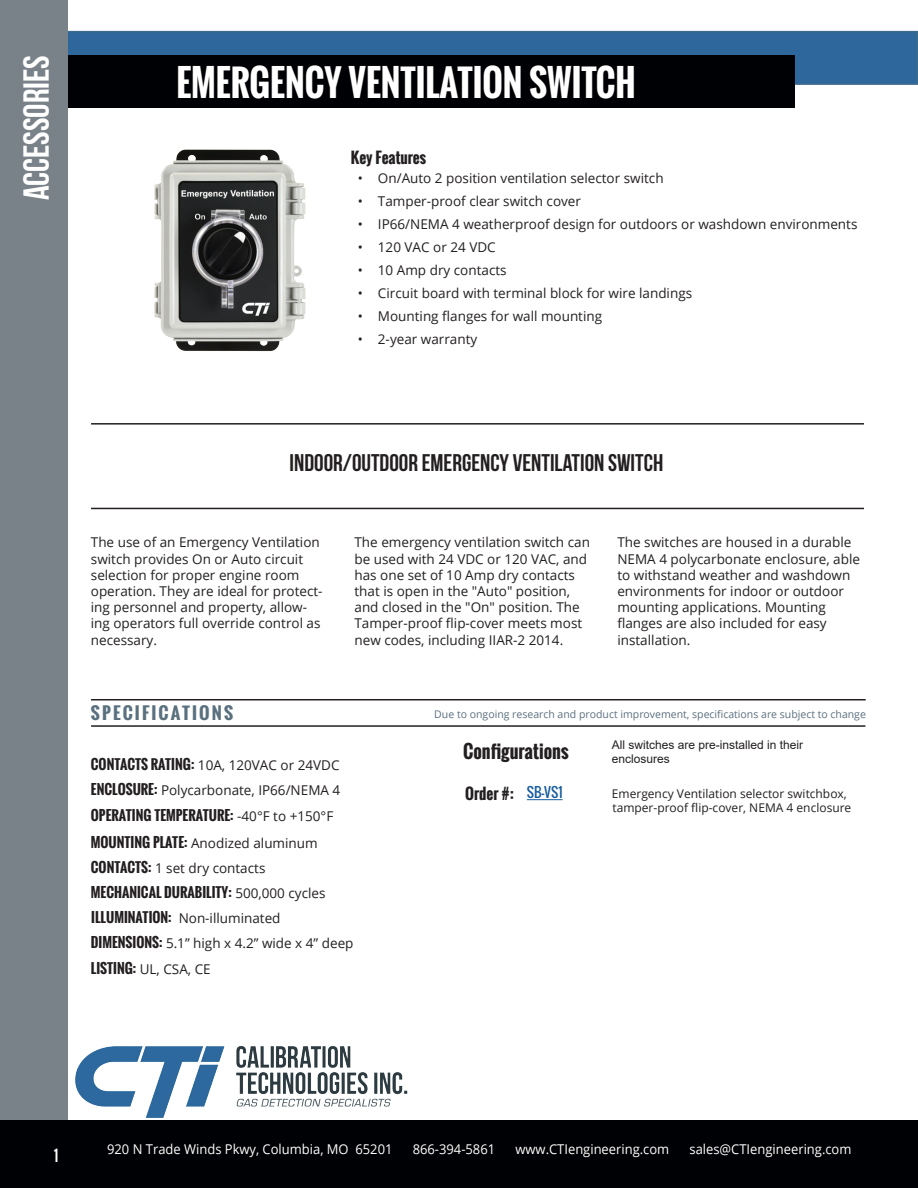
<style>
.page{position:relative;width:918px;height:1188px;background:#fff}
.page>*{position:absolute;margin:0;border:0;box-sizing:border-box;transform-origin:0 0}
.Text_Arial{font:700 36px "Oswald";color:#fff;scale:.95 1}
.t1{font:700 36px "Bebas Neue";color:#fff}
.t2{font:700 24px "Bebas Neue";color:#231f20}
.t3{font:700 18px "Oswald";color:#231f20}
.t4{font:700 16.5px "Oswald";letter-spacing:.12em;color:#5b707f;scale:1.07 1}
.t5{font:700 15px "Oswald";color:#231f20}
.t6{font:15px "Oswald";color:#fff}
.t7{font:13.5px/16.2px "Open Sans";color:#231f20}
.t8{font:13.5px "Open Sans";color:#fff;scale:.96 1}
.t9{font:700 13.5px "Oswald";color:#231f20}
.t10{font:13.5px "Oswald";color:#175d9e}
.t11{font:12px/14.4px "Open Sans";color:#231f20}
.t12{font:12px/14.4px "Arial";color:#231f20}
.t13{font:10.5px "Open Sans";color:#5b707f}
.s1{font-family:"Oswald";font-weight:700}
.s2{font-family:"Open Sans";font-weight:400}
</style>
<div class="page">
<div style="left:0;top:31px;width:918px;height:54px;background:#2e679b;border:2px solid #3d6b8e"></div>
<div style="left:68px;top:56px;width:727px;height:52px;background:#000104"></div>
<div style="left:0;top:0;width:68px;height:1188px;background:#7a8289"></div>
<svg style="left:917px;top:31px;width:1px;height:54px"></svg>
<div style="left:0;top:1120px;width:918px;height:68px;background:#000104"></div>
<hr style="left:91px;top:423px;width:773px;height:2px;background:#231f20">
<hr style="left:91px;top:508px;width:773px;height:1px;background:#231f20">
<hr style="left:91px;top:699px;width:775px;height:1px;background:#231f20">
<hr style="left:91px;top:725px;width:774px;height:2px;background:#231f20">
<img style="left:75px;top:1046px;width:333px;height:72px">
<hr style="left:527px;top:799px;width:36px;height:1px;background:#175d9e">
<img style="left:154px;top:149px;width:152px;height:203px">
<h1 class="t1" style="left:17px;top:200px;width:146px;rotate:-90deg">ACCESSORIES</h1>
<p class="Text_Arial" style="left:176px;top:56px;width:485px">EMERGENCY VENTILATION SWITCH</p>
<p class="t5" style="left:351px;top:147px;width:77px">Key Features</p>
<p class="t7" style="left:358px;top:170px;width:307px">• On/Auto 2 position ventilation selector switch</p>
<p class="t7" style="left:358px;top:193px;width:225px">• Tamper-proof clear switch cover</p>
<p class="t7" style="left:358px;top:216px;width:501px">• IP66/NEMA 4 weatherproof design for outdoors or washdown environments</p>
<p class="t7" style="left:358px;top:239px;width:140px">• 120 VAC or 24 VDC</p>
<p class="t7" style="left:358px;top:262px;width:150px">• 10 Amp dry contacts</p>
<p class="t7" style="left:358px;top:285px;width:336px">• Circuit board with terminal block for wire landings</p>
<p class="t7" style="left:358px;top:308px;width:246px">• Mounting flanges for wall mounting</p>
<p class="t7" style="left:358px;top:331px;width:121px">• 2-year warranty</p>
<p class="t2" style="left:290px;top:449px;width:375px">INDOOR/OUTDOOR EMERGENCY VENTILATION SWITCH</p>
<p class="t7" style="left:91px;top:534px;width:233px">The use of an Emergency Ventilation switch provides On or Auto circuit selection for proper engine room operation. They are ideal for protect&shy;ing personnel and property, allow&shy;ing operators full override control as necessary.</p>
<p class="t7" style="left:355px;top:534px;width:237px">The emergency ventilation switch can be used with 24 VDC or 120 VAC, and has one set of 10 Amp dry contacts that is open in the "Auto" position, and closed in the "On" position. The Tamper-proof flip-cover meets most new codes, including IIAR-2 2014.</p>
<p class="t7" style="left:617px;top:534px;width:244px">The switches are housed in a durable<br>NEMA 4 polycarbonate enclosure, able to withstand weather and washdown environments for indoor or outdoor mounting applications. Mounting flanges are also included for easy installation.</p>
<p class="t4" style="left:91px;top:701px;width:135px">SPECIFICATIONS</p>
<p class="t7" style="left:91px;top:757px;width:250px"><span class="s1">CONTACTS RATING:</span> 10A, 120VAC or 24VDC</p>
<p class="t7" style="left:91px;top:782px;width:251px"><span class="s1">ENCLOSURE:</span> Polycarbonate, IP66/NEMA 4</p>
<p class="t9" style="left:91px;top:805px;width:244px">OPERATING TEMPERATURE: <span class="s2">-40°F to +150°F</span></p>
<p class="t7" style="left:91px;top:834px;width:228px"><span class="s1">MOUNTING PLATE:</span> Anodized aluminum</p>
<p class="t7" style="left:91px;top:859px;width:176px"><span class="s1">CONTACTS:</span> 1 set dry contacts</p>
<p class="t9" style="left:91px;top:882px;width:236px">MECHANICAL DURABILITY: <span class="s2">500,000 cycles</span></p>
<p class="t7" style="left:91px;top:910px;width:191px"><span class="s1">ILLUMINATION:</span> Non-illuminated</p>
<p class="t7" style="left:91px;top:935px;width:264px"><span class="s1">DIMENSIONS:</span> 5.1” high x 4.2” wide x 4” deep</p>
<p class="t7" style="left:91px;top:960px;width:121px"><span class="s1">LISTING:</span> UL, CSA, CE</p>
<p class="t13" style="left:434px;top:707px;width:433px">Due to ongoing research and product improvement, specifications are subject to change</p>
<h3 class="t3" style="left:463px;top:738px;width:107px">Configurations</h3>
<p class="t12" style="left:612px;top:737px;width:193px">All switches are pre-installed in their enclosures</p>
<p class="t5" style="left:465px;top:782px;width:50px">Order #:</p>
<p class="t10" style="left:527px;top:782px;width:37px">SB-VS1</p>
<p class="t11" style="left:612px;top:786px;width:241px">Emergency Ventilation selector switchbox, tamper-proof flip-cover, NEMA 4 enclosure</p>
<p class="t6" style="left:54px;top:1144px;width:6px">1</p>
<p class="t8" style="left:107px;top:1140px;width:299px">920 N Trade Winds Pkwy, Columbia, MO 65201</p>
<p class="t8" style="left:413px;top:1140px;width:87px">866-394-5861</p>
<p class="t8" style="left:515px;top:1140px;width:162px">www.CTIengineering.com</p>
<p class="t8" style="left:690px;top:1140px;width:170px">sales@CTIengineering.com</p>
</div>
